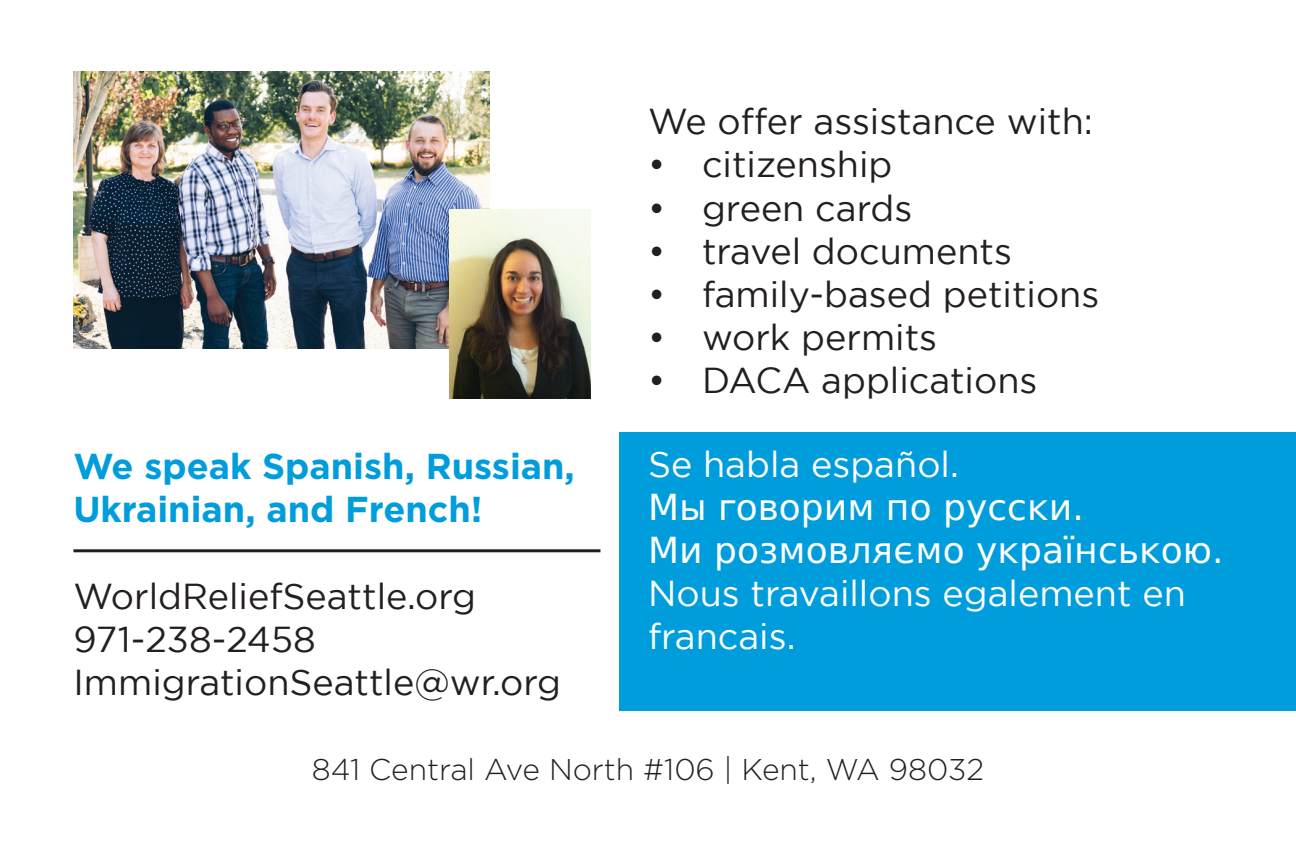
<style>
.page{position:relative;width:1296px;height:864px;background:#fff}
.page>*{position:absolute;margin:0;border:0;box-sizing:border-box;transform-origin:0 0}
.t1{font:36px "Gotham";color:#231f20}
.t2{font:36px/43.2px "Gotham";color:#fff}
.t3{font:700 36px/43.2px "Gotham";color:#009ddc}
.t4{font:36px "Arev Sans Pro";color:#fff}
.t5{font:300 30px "Gotham";color:#231f20}
</style>
<div class="page">
<div style="left:619px;top:432px;width:677px;height:279px;background:#009ddc"></div>
<hr style="left:73px;top:549px;width:527px;height:3px;background:#231f20">
<img style="left:73px;top:71px;width:417px;height:278px">
<img style="left:449px;top:210px;width:141px;height:188px">
<p class="t3" style="left:73px;top:445px;width:503px">We speak Spanish, Russian,<br>Ukrainian, and French!</p>
<p class="t1" style="left:73px;top:576px;width:404px">WorldReliefSeattle.org</p>
<p class="t1" style="left:73px;top:619px;width:244px">971-238-2458</p>
<p class="t1" style="left:73px;top:663px;width:489px">ImmigrationSeattle@wr.org</p>
<p class="t1" style="left:648px;top:102px;width:447px">We offer assistance with:</p>
<p class="t1" style="left:648px;top:145px;width:246px">• citizenship</p>
<p class="t1" style="left:648px;top:188px;width:266px">• green cards</p>
<p class="t1" style="left:648px;top:231px;width:366px">• travel documents</p>
<p class="t1" style="left:648px;top:274px;width:453px">• family-based petitions</p>
<p class="t1" style="left:648px;top:318px;width:291px">• work permits</p>
<p class="t1" style="left:648px;top:361px;width:391px">• DACA applications</p>
<p class="t2" style="left:648px;top:442px;width:312px">Se habla español.</p>
<p class="t4" style="left:648px;top:477px;width:437px">Мы говорим по русски.</p>
<p class="t4" style="left:648px;top:520px;width:577px">Ми розмовляємо українською.</p>
<p class="t2" style="left:648px;top:571px;width:539px">Nous travaillons egalement en francais.</p>
<p class="t5" style="left:312px;top:750px;width:674px">841 Central Ave North #106 | Kent, WA 98032</p>
</div>
